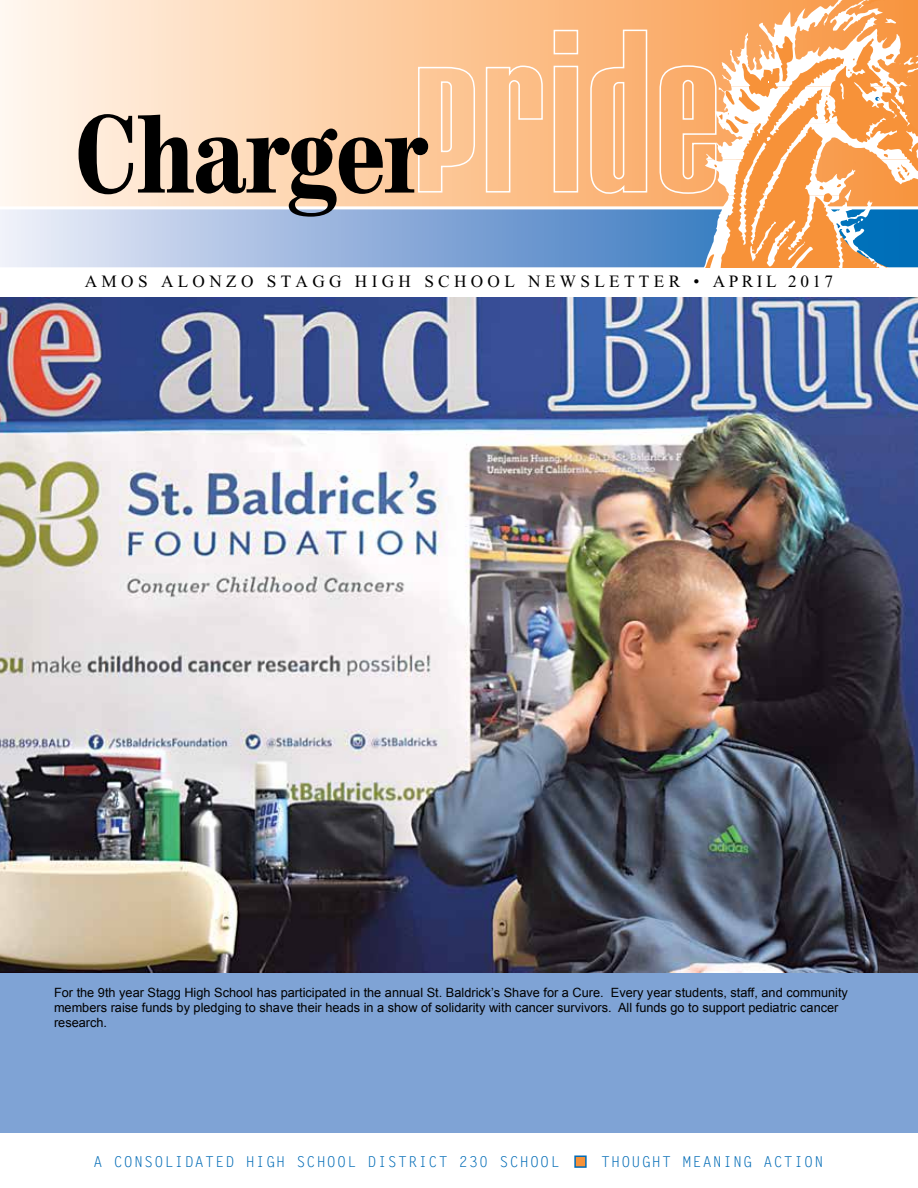
<style>
.page{position:relative;width:918px;height:1188px;background:#fff}
.page>*{position:absolute;margin:0;border:0;box-sizing:border-box;transform-origin:0 0}
.t1{font:17.25px "Times New Roman";letter-spacing:.25em;color:#000}
.t2{font:15px "Letter Gothic";letter-spacing:.075em;color:#006bb6}
.t3{font:12.75px/15px "Arial";color:#000}
</style>
<div class="page">
<div style="left:0;top:297px;width:918px;height:836px;background:#7fa3d5"></div>
<div style="left:574px;top:1156px;width:13px;height:12px;background:#f79239;border:2px solid #006bb6"></div>
<svg style="left:0;top:209px;width:702px;height:58px;background:#96b4dd"></svg>
<svg style="left:0;top:0;width:702px;height:207px;background:#fddbbd"></svg>
<svg style="left:417px;top:29px;width:285px;height:166px;background:#fbbe89"></svg>
<svg style="left:79px;top:114px;width:349px;height:103px;background:#aa9686"></svg>
<svg style="left:702px;top:0;width:216px;height:267px"></svg>
<img style="left:0;top:297px;width:918px;height:675px">
<h1 class="t1" style="left:85px;top:272px;width:750px">AMOS ALONZO STAGG HIGH SCHOOL NEWSLETTER • APRIL 2017</h1>
<p class="t3" style="left:54px;top:986px;width:795px">For the 9th year Stagg High School has participated in the annual St. Baldrick’s Shave for a Cure. Every year students, staff, and community members raise funds by pledging to shave their heads in a show of solidarity with cancer survivors. All funds go to support pediatric cancer research.</p>
<p class="t2" style="left:93px;top:1152px;width:467px">A CONSOLIDATED HIGH SCHOOL DISTRICT 230 SCHOOL</p>
<p class="t2" style="left:601px;top:1152px;width:224px">THOUGHT MEANING ACTION</p>
</div>
